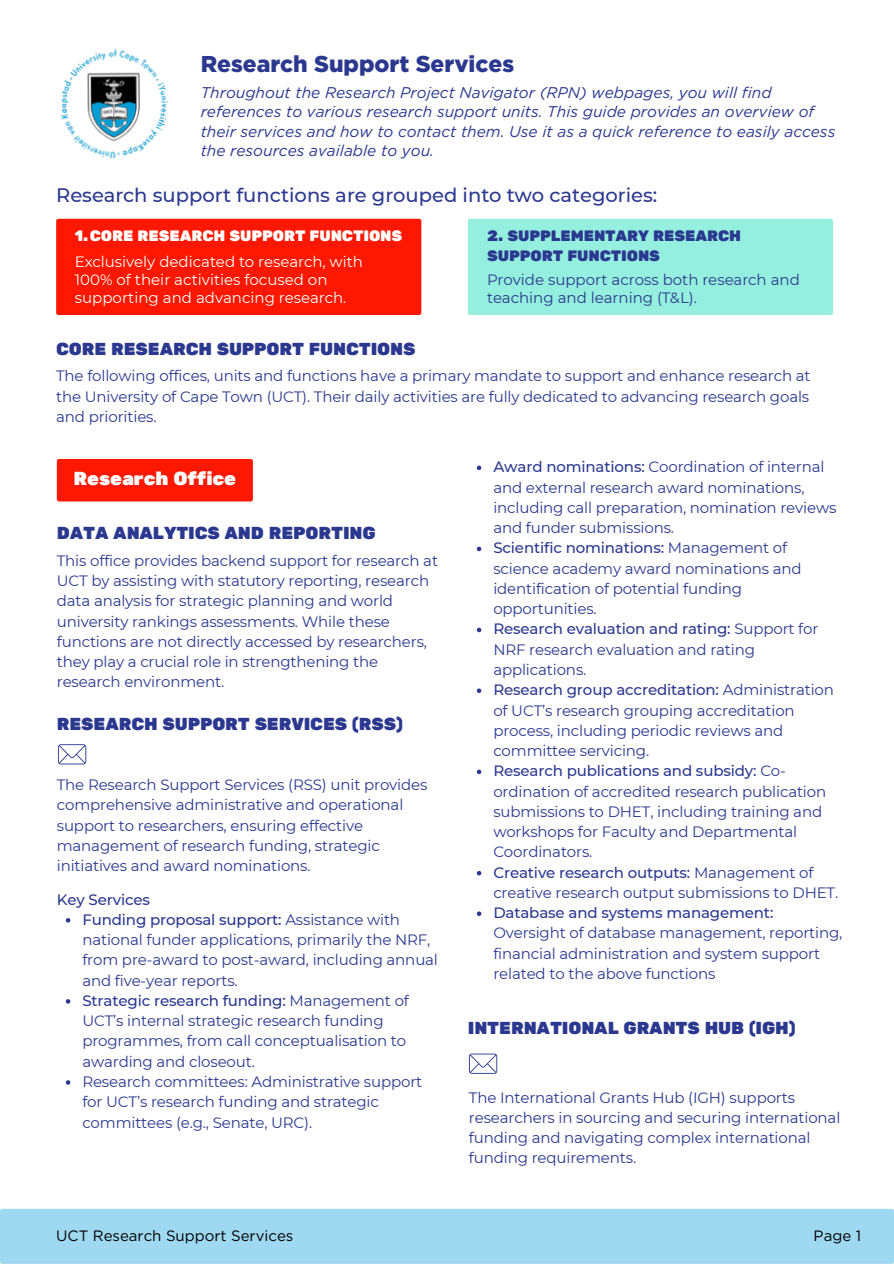
<style>
.page{position:relative;width:894px;height:1264px;background:#fff}
.page>*{position:absolute;margin:0;border:0;box-sizing:border-box;transform-origin:0 0}
.t1{font:900 22.95px "Gotham";color:#2b388f}
.t2{font:500 19.5px "Montserrat";color:#2b388f}
.t3{font:18.75px "Rubik One";letter-spacing:-.01em;color:#fff}
.t4{font:17.25px "Rubik One";letter-spacing:-.01em;color:#2b388f}
.t5{font:italic 15.45px/19.5px "Gotham";color:#2b388f}
.t6{font:15px/20.2px "Montserrat";letter-spacing:-.01em;color:#2b388f}
.t7{font:15px/18px "Montserrat";color:#fff}
.t8{font:15px/20.2px "Rubik One";letter-spacing:-.01em;color:#2b388f}
.t9{font:15px "Gotham";color:#000}
.t10{font:15px "Rubik One";letter-spacing:-.01em;color:#fff}
.t11{font:500 15px "Montserrat";letter-spacing:-.01em;color:#2b388f}
.s1{font-weight:500}
</style>
<div class="page">
<div style="left:57px;top:459px;width:196px;height:42px;background:#ff1801"></div>
<img style="left:60px;top:49px;width:109px;height:110px">
<div style="left:56px;top:219px;width:365px;height:96px;background:#ff1801"></div>
<div style="left:467px;top:219px;width:365px;height:96px;background:#95efde"></div>
<svg style="left:66px;top:918px;width:4px;height:4px"></svg>
<svg style="left:66px;top:999px;width:4px;height:4px"></svg>
<svg style="left:66px;top:1080px;width:4px;height:4px"></svg>
<svg style="left:476px;top:465px;width:5px;height:5px"></svg>
<svg style="left:476px;top:546px;width:5px;height:5px"></svg>
<svg style="left:476px;top:627px;width:5px;height:5px"></svg>
<svg style="left:476px;top:688px;width:5px;height:5px"></svg>
<svg style="left:476px;top:769px;width:5px;height:5px"></svg>
<svg style="left:476px;top:871px;width:5px;height:4px"></svg>
<svg style="left:476px;top:911px;width:5px;height:5px"></svg>
<svg style="left:58px;top:744px;width:28px;height:20px"></svg>
<svg style="left:469px;top:1053px;width:28px;height:20px"></svg>
<div style="left:0;top:1208px;width:893px;height:55px;background:#9fd9f1"></div>
<h1 class="t1" style="left:201px;top:50px;width:315px">Research Support Services</h1>
<p class="t5" style="left:201px;top:82px;width:636px">Throughout the Research Project Navigator (RPN) webpages, you will find references to various research support units. This guide provides an overview of their services and how to contact them. Use it as a quick reference to easily access the resources available to you.</p>
<h2 class="t2" style="left:56px;top:183px;width:602px">Research support functions are grouped into two categories:</h2>
<p class="t10" style="left:75px;top:227px;width:329px">1.CORE RESEARCH SUPPORT FUNCTIONS</p>
<p class="t7" style="left:75px;top:252px;width:290px">Exclusively dedicated to research, with<br>100% of their activities focused on supporting and advancing research.</p>
<p class="t8" style="left:487px;top:226px;width:255px">2. SUPPLEMENTARY RESEARCH<br>SUPPORT FUNCTIONS</p>
<p class="t6" style="left:487px;top:270px;width:314px;line-height:18px">Provide support across both research and teaching and learning (T&amp;L).</p>
<p class="t4" style="left:56px;top:339px;width:361px">CORE RESEARCH SUPPORT FUNCTIONS</p>
<p class="t6" style="left:56px;top:366px;width:755px;text-align:justify">The following offices, units and functions have a primary mandate to support and enhance research at the University of Cape Town (UCT). Their daily activities are fully dedicated to advancing research goals and priorities.</p>
<p class="t3" style="left:73px;top:467px;width:164px">Research Office</p>
<p class="t4" style="left:57px;top:523px;width:320px">DATA ANALYTICS AND REPORTING</p>
<p class="t6" style="left:57px;top:550px;width:382px">This office provides backend support for research at UCT by assisting with statutory reporting, research data analysis for strategic planning and world university rankings assessments. While these functions are not directly accessed by researchers, they play a crucial role in strengthening the research environment.</p>
<p class="t4" style="left:57px;top:713px;width:347px">RESEARCH SUPPORT SERVICES (RSS)</p>
<p class="t6" style="left:57px;top:774px;width:372px">The Research Support Services (RSS) unit provides comprehensive administrative and operational support to researchers, ensuring effective management of research funding, strategic initiatives and award nominations.</p>
<p class="t6" style="left:82px;top:889px;width:357px;text-indent:-25px"><span class="s1">Key Services<br>Funding proposal support:</span> Assistance with national funder applications, primarily the NRF, from pre-award to post-award, including annual and five-year reports.<br><span class="s1">Strategic research funding:</span> Management of UCT’s internal strategic research funding programmes, from call conceptualisation to awarding and closeout.<br>Research committees: Administrative support for UCT’s research funding and strategic committees (e.g., Senate, URC).</p>
<p class="t6" style="left:493px;top:457px;width:346px"><span class="s1">Award nominations:</span> Coordination of internal and external research award nominations, including call preparation, nomination reviews and funder submissions.<br><span class="s1">Scientific nominations:</span> Management of science academy award nominations and identification of potential funding opportunities.<br><span class="s1">Research evaluation and rating:</span> Support for NRF research evaluation and rating applications.<br><span class="s1">Research group accreditation:</span> Administration of UCT’s research grouping accreditation process, including periodic reviews and committee servicing.<br><span class="s1">Research publications and subsidy:</span> Co&shy;ordination of accredited research publication submissions to DHET, including training and workshops for Faculty and Departmental Coordinators.<br><span class="s1">Creative research outputs:</span> Management of creative research output submissions to DHET.</p>
<p class="t11" style="left:493px;top:903px;width:281px">Database and systems management:</p>
<p class="t6" style="left:493px;top:923px;width:350px">Oversight of database management, reporting, financial administration and system support related to the above functions</p>
<p class="t4" style="left:467px;top:1018px;width:329px">INTERNATIONAL GRANTS HUB (IGH)</p>
<p class="t6" style="left:469px;top:1087px;width:373px">The International Grants Hub (IGH) supports researchers in sourcing and securing international funding and navigating complex international funding requirements.</p>
<p class="t9" style="left:56px;top:1226px;width:239px">UCT Research Support Services</p>
<p class="t9" style="left:813px;top:1226px;width:49px">Page 1</p>
</div>
